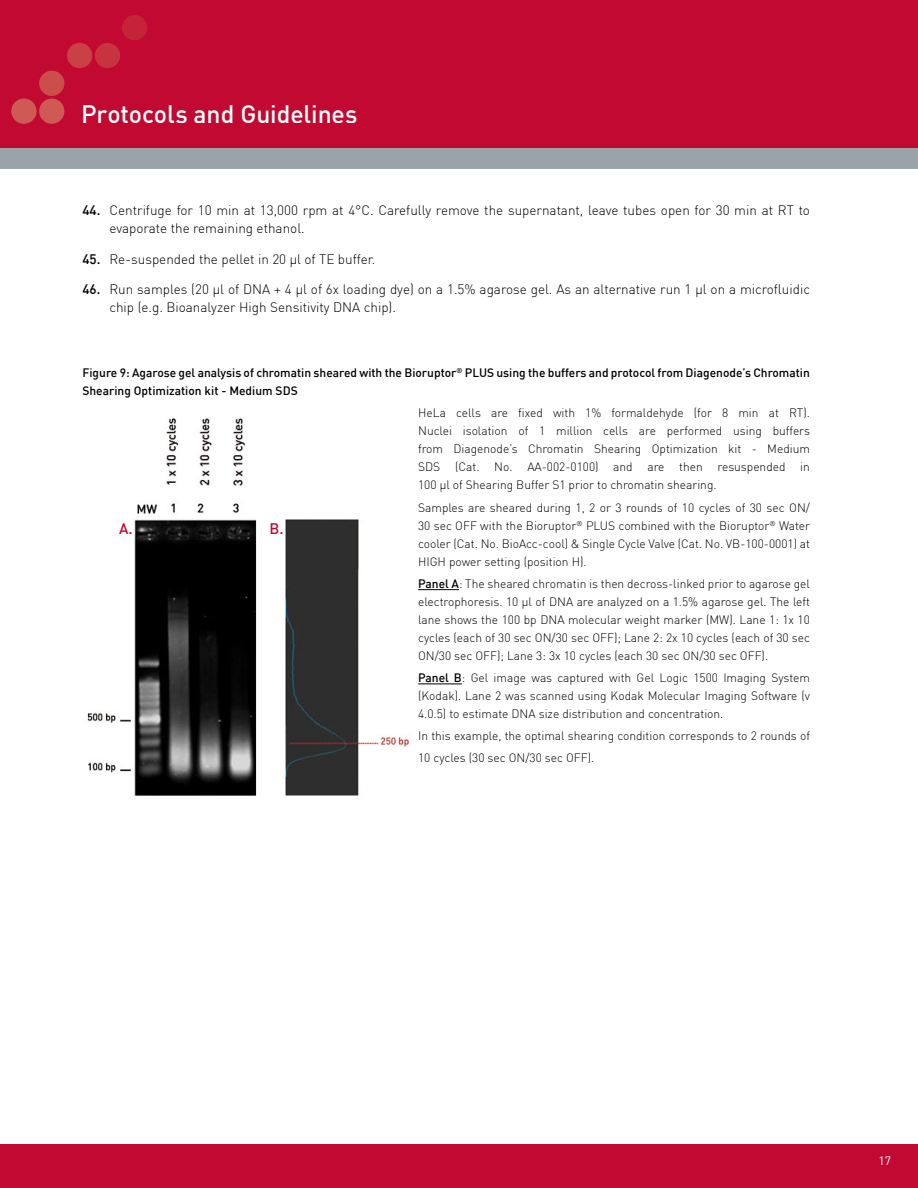
<style>
.page{position:relative;width:918px;height:1188px;background:#fff}
.page>*{position:absolute;margin:0;border:0;box-sizing:border-box;transform-origin:0 0}
.t1{font:500 24.75px "DIN";letter-spacing:-.005em;color:#fff}
.t2{font:500 15px "DIN";color:#c10931}
.t3{font:300 13.5px/18px "DIN";color:#000}
.t4{font:300 12px/18px "DIN";color:#000;text-align:justify}
.t5{font:500 12px/18px "DIN";color:#000}
.t6{font:12px "DIN";color:#fff}
.s1{font-weight:500}
</style>
<div class="page">
<div style="left:0;top:1144px;width:918px;height:44px;background:#c10931"></div>
<div style="left:0;top:0;width:918px;height:162px;background:#c10931"></div>
<div style="left:0;top:148px;width:918px;height:21px;background:#9aa3a8"></div>
<hr style="left:418px;top:589px;width:41px;height:1px;background:#000">
<hr style="left:418px;top:683px;width:44px;height:1px;background:#000">
<img style="left:87px;top:418px;width:323px;height:378px">
<div style="left:39px;top:99px;width:25px;height:25px;background:#cf5a54;border-radius:50%"></div>
<div style="left:11px;top:99px;width:26px;height:25px;background:#cf5a54;border-radius:50%"></div>
<div style="left:39px;top:71px;width:25px;height:25px;background:#cc4e4b;border-radius:50%"></div>
<div style="left:67px;top:43px;width:25px;height:25px;background:#c94144;border-radius:50%"></div>
<div style="left:95px;top:43px;width:25px;height:25px;background:#c6343d;border-radius:50%"></div>
<div style="left:122px;top:15px;width:25px;height:25px;background:#c42437;border-radius:50%"></div>
<h1 class="t1" style="left:81px;top:98px;width:278px">Protocols and Guidelines</h1>
<p class="t3" style="left:109px;top:201px;width:702px;text-indent:-27px"><span class="s1">44.</span> Centrifuge for 10 min at 13,000 rpm at 4°C. Carefully remove the supernatant, leave tubes open for 30 min at RT to evaporate the remaining ethanol.</p>
<p class="t3" style="left:82px;top:250px;width:294px"><span class="s1">45.</span> Re-suspended the pellet in 20 μ l of TE buffer.</p>
<p class="t3" style="left:109px;top:280px;width:702px;text-indent:-27px"><span class="s1">46.</span> Run samples (20 μl of DNA + 4 μl of 6x loading dye) on a 1.5% agarose gel. As an alternative run 1 µ l on a microfluidic chip (e.g. Bioanalyzer High Sensitivity DNA chip).</p>
<p class="t5" style="left:82px;top:364px;width:729px">Figure 9: Agarose gel analysis of chromatin sheared with the Bioruptor<sup>®</sup> PLUS using the buffers and protocol from Diagenode’s Chromatin<br>Shearing Optimization kit - Medium SDS</p>
<p class="t4" style="left:418px;top:404px;width:393px">HeLa cells are fixed with 1% formaldehyde (for 8 min at RT).<br>Nuclei isolation of 1 million cells are performed using buffers from Diagenode’s Chromatin Shearing Optimization kit - Medium SDS (Cat. No. AA-002-0100) and are then resuspended in 100 μ l of Shearing Buffer S1 prior to chromatin shearing.</p>
<p class="t4" style="left:418px;top:498px;width:393px">Samples are sheared during 1, 2 or 3 rounds of 10 cycles of 30 sec ON/ 30 sec OFF with the Bioruptor<sup>®</sup> PLUS combined with the Bioruptor<sup>®</sup> Water cooler (Cat. No. BioAcc-cool) &amp; Single Cycle Valve (Cat. No. VB-100-0001) at HIGH power setting (position H).</p>
<p class="t4" style="left:418px;top:575px;width:393px"><span class="s1">Panel A</span>: The sheared chromatin is then decross-linked prior to agarose gel electrophoresis. 10 μl of DNA are analyzed on a 1.5% agarose gel. The left lane shows the 100 bp DNA molecular weight marker (MW). Lane 1: 1x 10 cycles (each of 30 sec ON/30 sec OFF); Lane 2: 2x 10 cycles (each of 30 sec ON/30 sec OFF); Lane 3: 3x 10 cycles (each 30 sec ON/30 sec OFF).</p>
<p class="t4" style="left:418px;top:669px;width:393px"><span class="s1">Panel B</span>: Gel image was captured with Gel Logic 1500 Imaging System (Kodak). Lane 2 was scanned using Kodak Molecular Imaging Software (v 4.0.5) to estimate DNA size distribution and concentration.</p>
<p class="t4" style="left:418px;top:725px;width:393px;line-height:21.6px">In this example, the optimal shearing condition corresponds to 2 rounds of<br>10 cycles (30 sec ON/30 sec OFF).</p>
<p class="t2" style="left:119px;top:519px;width:15px">A.</p>
<p class="t2" style="left:270px;top:519px;width:16px">B.</p>
<p class="t6" style="left:878px;top:1153px;width:14px">17</p>
</div>
